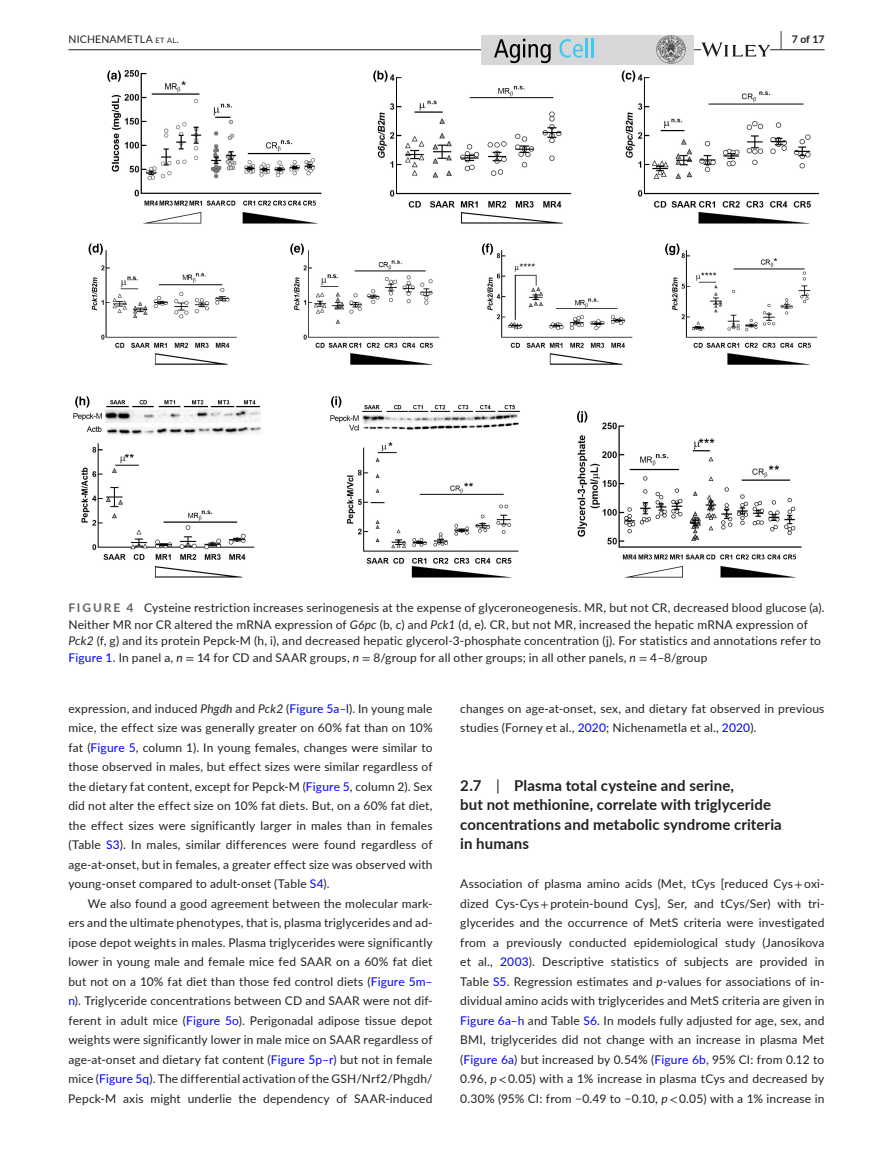
<style>
.page{position:relative;width:893px;height:1174px;background:#fff}
.page>*{position:absolute;margin:0;border:0;box-sizing:border-box;transform-origin:0 0}
.t1{font:700 15px/19.5px "Lato";letter-spacing:.005em;color:#231f20}
.t2{font:12px/19.5px "Lato";letter-spacing:.015em;color:#231f20;text-align:justify}
.t3{font:10.5px "Lato";letter-spacing:.02em;color:#231f20}
.t4{font:700 10.5px "Lato";color:#231f20}
.s1{font-size:7.35px}
.s2{font-size:19.5px}
.s3{font-weight:700;color:#636366}
.s4{font-style:italic}
.s5{color:#00f}
.s6{font-family:"STIX"}
.s7{font-weight:400}
</style>
<div class="page">
<hr style="left:68px;top:49px;width:756px;height:1px;background:#231f20">
<div style="left:481px;top:35px;width:213px;height:29px;background:#d7d7d7"></div>
<svg style="left:494px;top:39px;width:57px;height:24px"></svg>
<svg style="left:559px;top:39px;width:24px;height:19px"></svg>
<hr style="left:585px;top:38px;width:3px;height:19px;background:#40c8f4">
<svg style="left:591px;top:38px;width:2px;height:19px"></svg>
<img style="left:657px;top:35px;width:28px;height:29px">
<svg style="left:701px;top:42px;width:69px;height:15px"></svg>
<img style="left:73px;top:70px;width:746px;height:508px">
<p class="t3" style="left:68px;top:31px;width:112px">NICHENAMETLA <span class="s1">et al</span>.</p>
<p class="t4" style="left:780px;top:31px;width:46px"><span class="s2">|</span> 7 of 17</p>
<p class="t2" style="left:68px;top:599px;width:758px;line-height:16.5px;text-align:left"><span class="s3">FIGURE 4</span> Cysteine restriction increases serinogenesis at the expense of glyceroneogenesis. MR, but not CR, decreased blood glucose (a).<br>Neither MR nor CR altered the mRNA expression of <span class="s4">G6pc</span> (b, c) and <span class="s4">Pck1</span> (d, e). CR, but not MR, increased the hepatic mRNA expression of <span class="s4">Pck2</span> (f, g) and its protein Pepck-M (h, i), and decreased hepatic glycerol-3-phosphate concentration (j). For statistics and annotations refer to <span class="s5">Figure 1</span>. In panel a, <span class="s4">n</span> <span class="s6">=</span> 14 for CD and SAAR groups, <span class="s4">n</span> <span class="s6">=</span> 8/group for all other groups; in all other panels, <span class="s4">n</span> <span class="s6">=</span> 4–8/group</p>
<p class="t2" style="left:68px;top:698px;width:366px">expression, and induced <span class="s4">Phgdh</span> and <span class="s4">Pck2</span> (<span class="s5">Figure 5a–l</span>). In young male mice, the effect size was generally greater on 60% fat than on 10% fat (<span class="s5">Figure 5</span>, column 1). In young females, changes were similar to those observed in males, but effect sizes were similar regardless of the dietary fat content, except for Pepck-M (<span class="s5">Figure 5</span>, column 2). Sex did not alter the effect size on 10% fat diets. But, on a 60% fat diet, the effect sizes were significantly larger in males than in females (Table <span class="s5">S3</span>). In males, similar differences were found regardless of age-at-onset, but in females, a greater effect size was observed with young-onset compared to adult-onset (Table <span class="s5">S4</span>).</p>
<p class="t2" style="left:68px;top:893px;width:366px;text-indent:20px">We also found a good agreement between the molecular mark&shy;ers and the ultimate phenotypes, that is, plasma triglycerides and ad&shy;ipose depot weights in males. Plasma triglycerides were significantly lower in young male and female mice fed SAAR on a 60% fat diet but not on a 10% fat diet than those fed control diets (<span class="s5">Figure 5m– n</span>). Triglyceride concentrations between CD and SAAR were not dif&shy;ferent in adult mice (<span class="s5">Figure 5o</span>). Perigonadal adipose tissue depot weights were significantly lower in male mice on SAAR regardless of age-at-onset and dietary fat content (<span class="s5">Figure 5p–r</span>) but not in female mice (<span class="s5">Figure 5q</span>). The differential activation of the GSH/Nrf2/Phgdh/ Pepck-M axis might underlie the dependency of SAAR-induced</p>
<p class="t2" style="left:460px;top:698px;width:366px">changes on age-at-onset, sex, and dietary fat observed in previous studies (Forney et al., <span class="s5">2020</span>; Nichenametla et al., <span class="s5">2020</span>).</p>
<p class="t1" style="left:460px;top:775px;width:323px">2.7 <span class="s7">|</span> Plasma total cysteine and serine,<br>but not methionine, correlate with triglyceride concentrations and metabolic syndrome criteria in humans</p>
<p class="t2" style="left:460px;top:873px;width:366px">Association of plasma amino acids (Met, tCys [reduced Cys <span class="s6">+</span> oxi&shy;dized Cys-Cys <span class="s6">+</span> protein-bound Cys], Ser, and tCys/Ser) with tri&shy;glycerides and the occurrence of MetS criteria were investigated from a previously conducted epidemiological study (Janosikova et al., <span class="s5">2003</span>). Descriptive statistics of subjects are provided in Table <span class="s5">S5</span>. Regression estimates and <span class="s4">p</span>-values for associations of in&shy;dividual amino acids with triglycerides and MetS criteria are given in <span class="s5">Figure 6a–h</span> and Table <span class="s5">S6</span>. In models fully adjusted for age, sex, and BMI, triglycerides did not change with an increase in plasma Met (<span class="s5">Figure 6a</span>) but increased by 0.54% (<span class="s5">Figure 6b</span>, 95% CI: from 0.12 to 0.96, <span class="s4">p</span><span class="s6">&lt;</span> 0.05) with a 1% increase in plasma tCys and decreased by 0.30% (95% CI: from −0.49 to −0.10, <span class="s4">p</span><span class="s6">&lt;</span> 0.05) with a 1% increase in</p>
</div>
